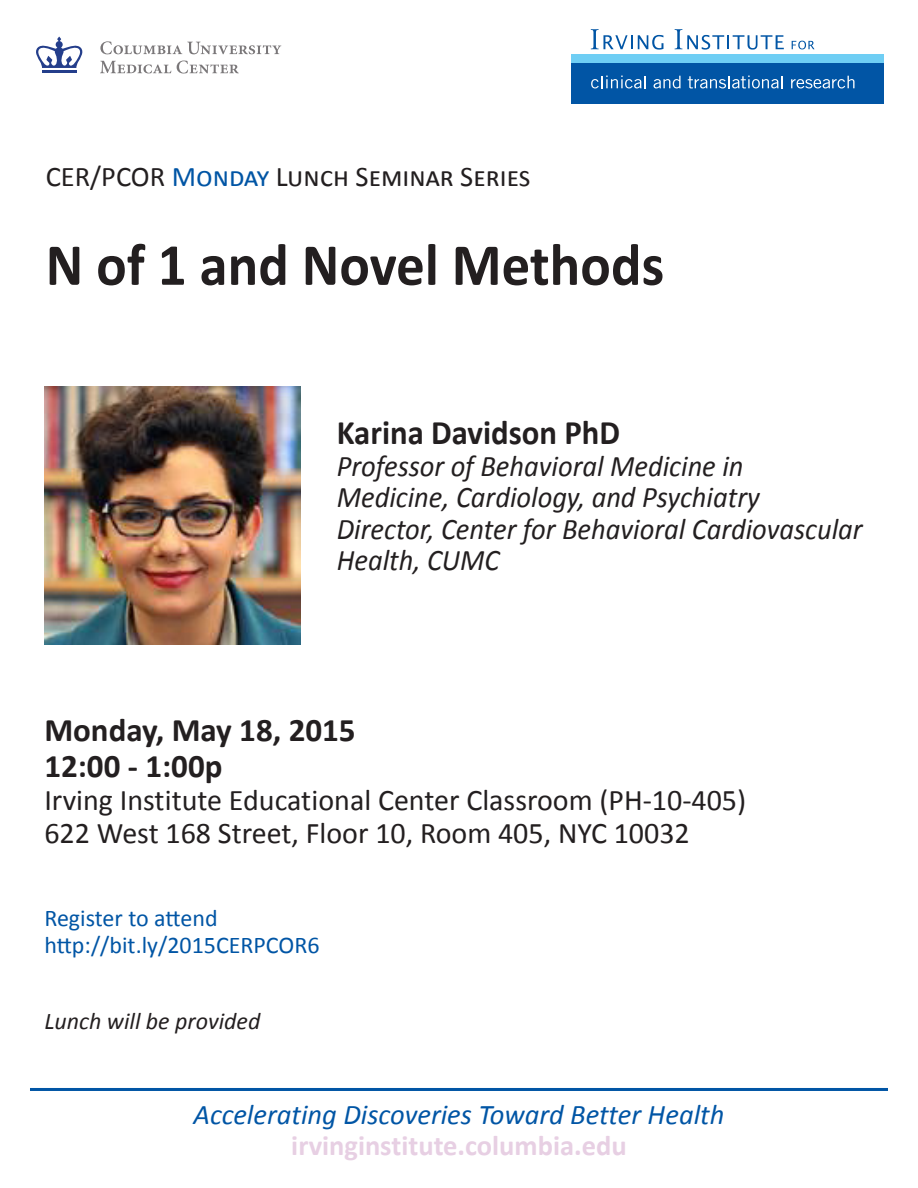
<style>
.page{position:relative;width:918px;height:1188px;background:#fff}
.page>*{position:absolute;margin:0;border:0;box-sizing:border-box;transform-origin:0 0}
.t1{font:700 60px "Calibri";color:#231f20;scale:.95 1}
.t2{font:700 34.5px "Calibri";color:#231f20;scale:.95 1}
.t3{font:700 33px "Calibri";color:#231f20}
.t4{font:italic 30px/31.5px "Calibri";color:#231f20;scale:.95 1}
.t5{font:30px "Calibri";color:#231f20}
.t6{font:italic 28.5px "Calibri";color:#0155a5}
.t7{font:28.5px "Calibri";color:#231f20}
.t8{font:700 28.5px "Calibri";color:#e7cfe3}
.t9{font:24px "Calibri";color:#0155a5}
.t10{font:italic 24px "Calibri";color:#231f20}
.s1{color:#0155a5}
</style>
<div class="page">
<svg style="left:100px;top:41px;width:181px;height:13px"></svg>
<svg style="left:100px;top:61px;width:71px;height:12px"></svg>
<svg style="left:177px;top:61px;width:62px;height:13px"></svg>
<hr style="left:42px;top:70px;width:34px;height:3px;background:#243e8b">
<svg style="left:36px;top:37px;width:47px;height:31px"></svg>
<div style="left:571px;top:54px;width:313px;height:9px;background:#6fcef4"></div>
<div style="left:571px;top:63px;width:313px;height:40px;background:#0155a5"></div>
<svg style="left:591px;top:76px;width:55px;height:12px"></svg>
<svg style="left:654px;top:76px;width:27px;height:12px"></svg>
<svg style="left:688px;top:76px;width:95px;height:12px"></svg>
<svg style="left:791px;top:76px;width:64px;height:12px"></svg>
<svg style="left:591px;top:29px;width:72px;height:21px"></svg>
<svg style="left:675px;top:29px;width:109px;height:21px"></svg>
<svg style="left:792px;top:41px;width:23px;height:8px"></svg>
<img style="left:44px;top:386px;width:256px;height:258px">
<hr style="left:30px;top:1088px;width:858px;height:3px;background:#0155a5">
<p class="t7" style="left:46px;top:158px;width:486px">CER/PCOR <span class="s1">Monday</span> Lunch Seminar Series</p>
<p class="t1" style="left:46px;top:227px;width:653px">N of 1 and Novel Methods</p>
<p class="t2" style="left:337px;top:411px;width:300px">Karina Davidson PhD</p>
<p class="t4" style="left:337px;top:449px;width:430px">Professor of Behavioral Medicine in</p>
<p class="t4" style="left:337px;top:481px;width:447px">Medicine, Cardiology, and Psychiatry</p>
<p class="t4" style="left:337px;top:512px;width:555px">Director, Center for Behavioral Cardiovascular<br>Health, CUMC</p>
<p class="t3" style="left:44px;top:709px;width:313px">Monday, May 18, 2015</p>
<p class="t3" style="left:44px;top:745px;width:180px">12:00 - 1:00p</p>
<p class="t5" style="left:44px;top:781px;width:703px">Irving Institute Educational Center Classroom (PH-10-405)</p>
<p class="t5" style="left:44px;top:814px;width:647px">622 West 168 Street, Floor 10, Room 405, NYC 10032</p>
<p class="t9" style="left:44px;top:903px;width:175px">Register to attend</p>
<p class="t9" style="left:44px;top:930px;width:277px">http://bit.ly/2015CERPCOR6</p>
<p class="t10" style="left:44px;top:1005px;width:217px">Lunch will be provided</p>
<p class="t6" style="left:194px;top:1095px;width:532px">Accelerating Discoveries Toward Better Health</p>
<p class="t8" style="left:291px;top:1127px;width:337px">irvinginstitute.columbia.edu</p>
</div>
